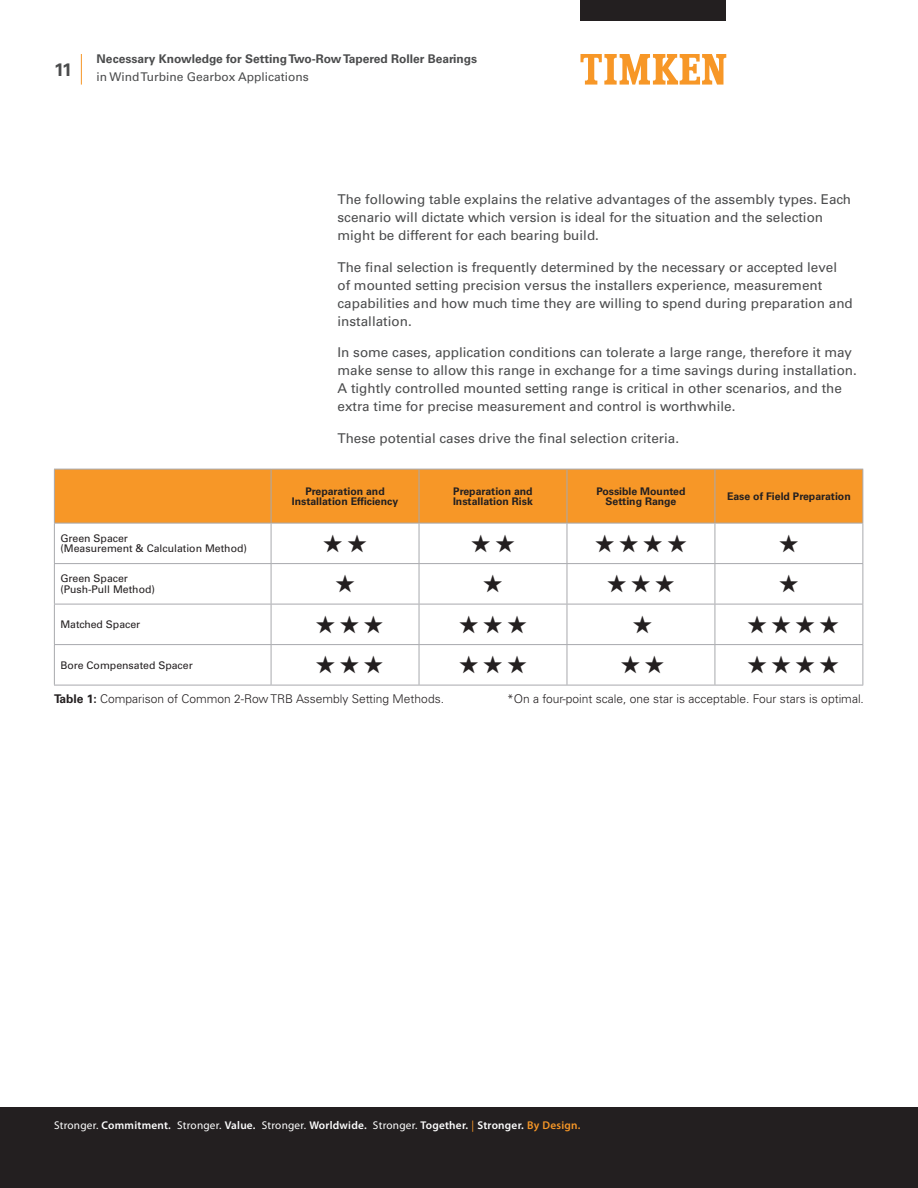
<style>
.page{position:relative;width:918px;height:1188px;background:#fff}
.page>*{position:absolute;margin:0;border:0;box-sizing:border-box;transform-origin:0 0}
.t1{font:700 18px "Univers LT Std";color:#4b4c4d}
.Body_Copy{font:13.5px/18px "Univers LT Std";color:#4b4c4d}
.Captions{font:300 12px "Univers LT Std";color:#231f20}
.t2{font:700 12px "Univers LT Std";color:#4b4c4d}
.t3{font:12px "Univers LT Std";color:#4b4c4d}
.t4{font:600 11.25px "Myriad Pro";letter-spacing:.02em;color:#fff}
.Table_Text__Headers{font:700 10.5px/10.5px "Univers LT Std";color:#231f20;text-align:center}
.Table_Text__Body{font:10.5px/10.5px "Univers LT Std";color:#231f20}
.s1{font-weight:700}
.s2{font-weight:400}
.s3{font-weight:400;color:#f79727}
.s4{color:#f79727}
</style>
<div class="page">
<svg style="left:580px;top:54px;width:146px;height:31px"></svg>
<div style="left:580px;top:0;width:146px;height:20px;background:#231f20"></div>
<div style="left:0;top:1107px;width:918px;height:81px;background:#231f20"></div>
<hr style="left:81px;top:54px;width:1px;height:31px;background:#f79727">
<div style="left:55px;top:470px;width:807px;height:53px;background:#f79727"></div>
<hr style="left:54px;top:469px;width:217px;height:1px;background:#a8a9ad">
<hr style="left:54px;top:469px;width:1px;height:54px;background:#a8a9ad">
<hr style="left:271px;top:469px;width:148px;height:1px;background:#a8a9ad">
<hr style="left:271px;top:469px;width:1px;height:54px;background:#a8a9ad">
<hr style="left:419px;top:469px;width:148px;height:1px;background:#a8a9ad">
<hr style="left:419px;top:469px;width:1px;height:54px;background:#a8a9ad">
<hr style="left:567px;top:469px;width:148px;height:1px;background:#a8a9ad">
<hr style="left:567px;top:469px;width:1px;height:54px;background:#a8a9ad">
<hr style="left:715px;top:469px;width:148px;height:1px;background:#a8a9ad">
<hr style="left:715px;top:469px;width:1px;height:54px;background:#a8a9ad">
<hr style="left:862px;top:469px;width:1px;height:54px;background:#a8a9ad">
<hr style="left:54px;top:523px;width:217px;height:1px;background:#a8a9ad">
<hr style="left:54px;top:523px;width:1px;height:40px;background:#a8a9ad">
<hr style="left:271px;top:523px;width:148px;height:1px;background:#a8a9ad">
<hr style="left:271px;top:523px;width:1px;height:40px;background:#a8a9ad">
<hr style="left:419px;top:523px;width:148px;height:1px;background:#a8a9ad">
<hr style="left:419px;top:523px;width:1px;height:40px;background:#a8a9ad">
<hr style="left:567px;top:523px;width:148px;height:1px;background:#a8a9ad">
<hr style="left:567px;top:523px;width:1px;height:40px;background:#a8a9ad">
<hr style="left:715px;top:523px;width:148px;height:1px;background:#a8a9ad">
<hr style="left:715px;top:523px;width:1px;height:40px;background:#a8a9ad">
<hr style="left:862px;top:523px;width:1px;height:40px;background:#a8a9ad">
<hr style="left:54px;top:563px;width:217px;height:1px;background:#a8a9ad">
<hr style="left:54px;top:564px;width:1px;height:40px;background:#a8a9ad">
<hr style="left:271px;top:563px;width:148px;height:1px;background:#a8a9ad">
<hr style="left:271px;top:564px;width:1px;height:40px;background:#a8a9ad">
<hr style="left:419px;top:563px;width:148px;height:1px;background:#a8a9ad">
<hr style="left:419px;top:564px;width:1px;height:40px;background:#a8a9ad">
<hr style="left:567px;top:563px;width:148px;height:1px;background:#a8a9ad">
<hr style="left:567px;top:564px;width:1px;height:40px;background:#a8a9ad">
<hr style="left:715px;top:563px;width:148px;height:1px;background:#a8a9ad">
<hr style="left:715px;top:564px;width:1px;height:40px;background:#a8a9ad">
<hr style="left:862px;top:564px;width:1px;height:40px;background:#a8a9ad">
<hr style="left:54px;top:604px;width:217px;height:1px;background:#a8a9ad">
<hr style="left:54px;top:604px;width:1px;height:40px;background:#a8a9ad">
<hr style="left:271px;top:604px;width:148px;height:1px;background:#a8a9ad">
<hr style="left:271px;top:604px;width:1px;height:40px;background:#a8a9ad">
<hr style="left:419px;top:604px;width:148px;height:1px;background:#a8a9ad">
<hr style="left:419px;top:604px;width:1px;height:40px;background:#a8a9ad">
<hr style="left:567px;top:604px;width:148px;height:1px;background:#a8a9ad">
<hr style="left:567px;top:604px;width:1px;height:40px;background:#a8a9ad">
<hr style="left:715px;top:604px;width:148px;height:1px;background:#a8a9ad">
<hr style="left:715px;top:604px;width:1px;height:40px;background:#a8a9ad">
<hr style="left:862px;top:604px;width:1px;height:40px;background:#a8a9ad">
<hr style="left:54px;top:644px;width:217px;height:1px;background:#a8a9ad">
<hr style="left:54px;top:645px;width:1px;height:40px;background:#a8a9ad">
<hr style="left:271px;top:644px;width:148px;height:1px;background:#a8a9ad">
<hr style="left:271px;top:645px;width:1px;height:40px;background:#a8a9ad">
<hr style="left:419px;top:644px;width:148px;height:1px;background:#a8a9ad">
<hr style="left:419px;top:645px;width:1px;height:40px;background:#a8a9ad">
<hr style="left:567px;top:644px;width:148px;height:1px;background:#a8a9ad">
<hr style="left:567px;top:645px;width:1px;height:40px;background:#a8a9ad">
<hr style="left:715px;top:644px;width:148px;height:1px;background:#a8a9ad">
<hr style="left:715px;top:645px;width:1px;height:40px;background:#a8a9ad">
<hr style="left:862px;top:645px;width:1px;height:40px;background:#a8a9ad">
<hr style="left:54px;top:685px;width:217px;height:1px;background:#a8a9ad">
<hr style="left:271px;top:685px;width:148px;height:1px;background:#a8a9ad">
<hr style="left:419px;top:685px;width:148px;height:1px;background:#a8a9ad">
<hr style="left:567px;top:685px;width:148px;height:1px;background:#a8a9ad">
<hr style="left:715px;top:685px;width:148px;height:1px;background:#a8a9ad">
<h1 class="t1" style="left:54px;top:59px;width:20px">11</h1>
<p class="t2" style="left:97px;top:51px;width:382px">Necessary Knowledge for Setting Two-Row Tapered Roller Bearings</p>
<p class="t3" style="left:97px;top:69px;width:214px">in Wind Turbine Gearbox Applications</p>
<p class="Body_Copy" style="left:338px;top:190px;width:515px">The following table explains the relative advantages of the assembly types. Each scenario will dictate which version is ideal for the situation and the selection might be different for each bearing build.</p>
<p class="Body_Copy" style="left:338px;top:258px;width:517px">The final selection is frequently determined by the necessary or accepted level of mounted setting precision versus the installers experience, measurement capabilities and how much time they are willing to spend during preparation and installation.</p>
<p class="Body_Copy" style="left:338px;top:343px;width:521px">In some cases, application conditions can tolerate a large range, therefore it may make sense to allow this range in exchange for a time savings during installation.<br>A tightly controlled mounted setting range is critical in other scenarios, and the extra time for precise measurement and control is worthwhile.</p>
<p class="Body_Copy" style="left:338px;top:429px;width:343px">These potential cases drive the final selection criteria.</p>
<p class="Table_Text__Headers" style="left:292px;top:486px;width:108px">Preparation and<br>Installation Efficiency</p>
<p class="Table_Text__Headers" style="left:453px;top:486px;width:81px;text-align:left">Preparation and<br>Installation Risk</p>
<p class="Table_Text__Headers" style="left:596px;top:486px;width:91px">Possible Mounted<br>Setting Range</p>
<p class="Table_Text__Headers" style="left:727px;top:491px;width:125px">Ease of Field Preparation</p>
<p class="Table_Text__Body" style="left:60px;top:533px;width:188px">Green Spacer<br>(Measurement &amp; Calculation Method)</p>
<p class="Table_Text__Body" style="left:60px;top:573px;width:96px">Green Spacer (Push-Pull Method)</p>
<p class="Table_Text__Body" style="left:60px;top:619px;width:81px">Matched Spacer</p>
<p class="Table_Text__Body" style="left:60px;top:660px;width:134px">Bore Compensated Spacer</p>
<p class="Captions" style="left:54px;top:692px;width:392px"><span class="s1">Table 1:</span> Comparison of Common 2-Row TRB Assembly Setting Methods.</p>
<p class="Captions" style="left:507px;top:692px;width:358px">*On a four-point scale, one star is acceptable. Four stars is optimal.</p>
<p class="t4" style="left:54px;top:1118px;width:528px"><span class="s2">Stronger.</span> Commitment. <span class="s2">Stronger.</span> Value. <span class="s2">Stronger.</span> Worldwide. <span class="s2">Stronger.</span> Together. <span class="s3">|</span> Stronger. <span class="s4">By Design.</span></p>
</div>
